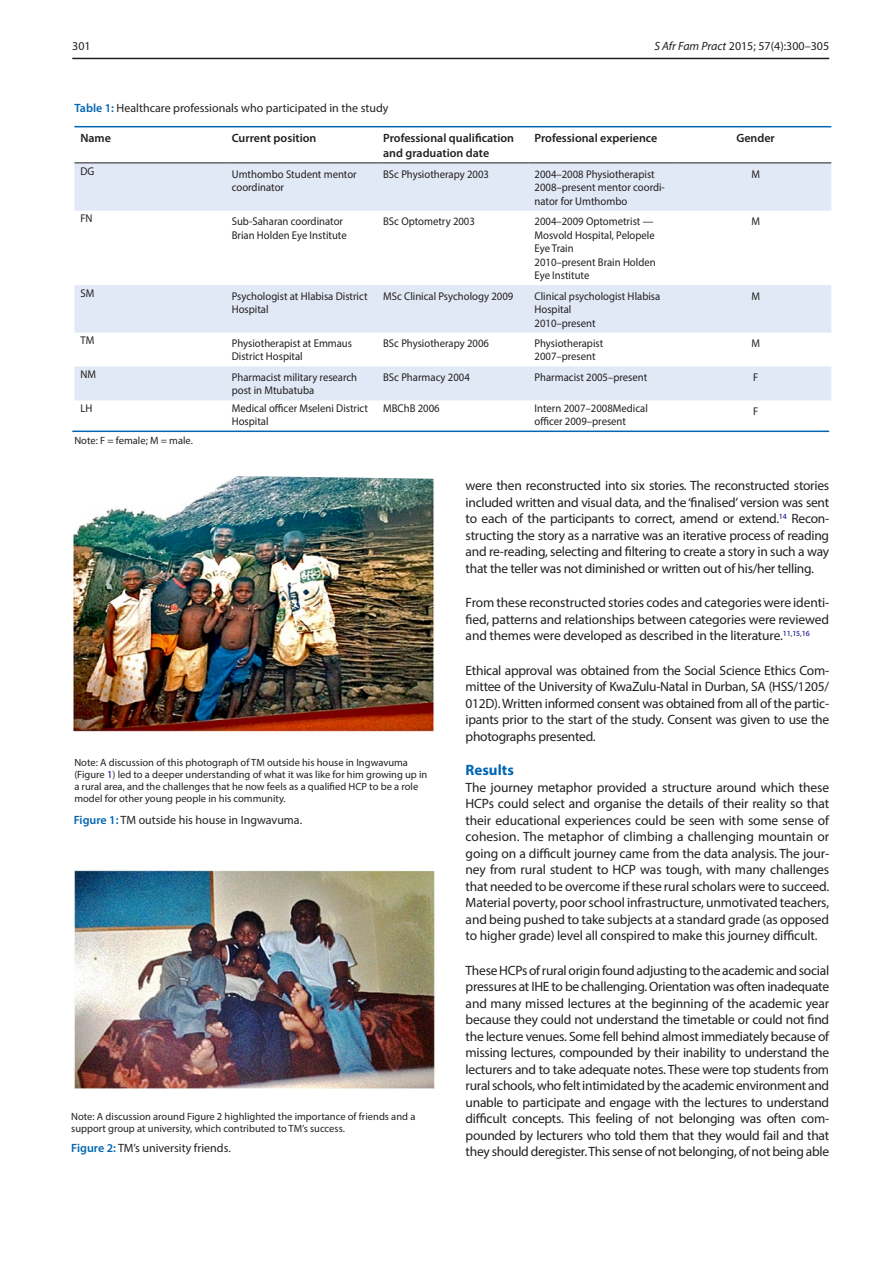
<style>
.page{position:relative;width:893px;height:1263px;background:#fff}
.page>*{position:absolute;margin:0;border:0;box-sizing:border-box;transform-origin:0 0}
.t1{font:700 15px "Myriad Pro";color:#0166b3}
.t2{font:13.5px/16.5px "Myriad Pro";letter-spacing:-.02em;color:#231f20;text-align:justify}
.t3{font:12px "Myriad Pro";color:#231f20}
.t4{font:600 12px/14.4px "Myriad Pro";color:#231f20}
.t5{font:11.25px/13.5px "Myriad Pro";color:#231f20;scale:.95 1}
.t6{font:10.5px/12px "Myriad Pro";color:#231f20}
.s1{font-style:italic}
.s2{font-weight:600;color:#0166b3}
.s3{color:#000080}
</style>
<div class="page">
<hr style="left:72px;top:58px;width:757px;height:1px;background:#231f20">
<hr style="left:74px;top:126px;width:757px;height:1px;background:#0166b3">
<svg style="left:74px;top:163px;width:757px;height:237px;fill:#e1e9f6"></svg>
<hr style="left:74px;top:162px;width:152px;height:1px;background:#231f20">
<hr style="left:226px;top:162px;width:151px;height:1px;background:#231f20">
<hr style="left:377px;top:162px;width:152px;height:1px;background:#231f20">
<hr style="left:529px;top:162px;width:151px;height:1px;background:#231f20">
<hr style="left:680px;top:162px;width:151px;height:1px;background:#231f20">
<hr style="left:72px;top:431px;width:757px;height:1px;background:#0166b3">
<img style="left:73px;top:476px;width:362px;height:256px">
<img style="left:74px;top:870px;width:361px;height:219px">
<p class="t3" style="left:72px;top:39px;width:20px">301</p>
<p class="t3" style="left:654px;top:39px;width:176px"><span class="s1">S Afr Fam Pract</span> 2015; 57(4):300–305</p>
<p class="t3" style="left:74px;top:101px;width:316px"><span class="s2">Table 1:</span> Healthcare professionals who participated in the study</p>
<p class="t4" style="left:80px;top:131px;width:32px">Name</p>
<p class="t4" style="left:232px;top:131px;width:86px">Current position</p>
<p class="t4" style="left:383px;top:131px;width:132px">Professional qualification and graduation date</p>
<p class="t4" style="left:535px;top:131px;width:124px">Professional experience</p>
<p class="t4" style="left:736px;top:131px;width:40px">Gender</p>
<p class="t5" style="left:80px;top:164px;width:16px">DG</p>
<p class="t5" style="left:232px;top:167px;width:133px">Umthombo Student mentor coordinator</p>
<p class="t5" style="left:383px;top:167px;width:113px">BSc Physiotherapy 2003</p>
<p class="t5" style="left:535px;top:167px;width:139px">2004–2008 Physiotherapist<br>2008–present mentor coordi&shy;nator for Umthombo</p>
<p class="t5" style="left:751px;top:167px;width:11px">M</p>
<p class="t5" style="left:80px;top:211px;width:14px">FN</p>
<p class="t5" style="left:232px;top:214px;width:123px">Sub-Saharan coordinator<br>Brian Holden Eye Institute</p>
<p class="t5" style="left:383px;top:214px;width:98px">BSc Optometry 2003</p>
<p class="t5" style="left:535px;top:214px;width:129px">2004–2009 Optometrist —<br>Mosvold Hospital, Pelopele<br>Eye Train<br>2010–present Brain Holden<br>Eye Institute</p>
<p class="t5" style="left:751px;top:214px;width:11px">M</p>
<p class="t5" style="left:80px;top:286px;width:16px">SM</p>
<p class="t5" style="left:232px;top:289px;width:144px">Psychologist at Hlabisa District<br>Hospital</p>
<p class="t5" style="left:383px;top:289px;width:139px">MSc Clinical Psychology 2009</p>
<p class="t5" style="left:535px;top:289px;width:134px">Clinical psychologist Hlabisa<br>Hospital<br>2010–present</p>
<p class="t5" style="left:751px;top:289px;width:11px">M</p>
<p class="t5" style="left:80px;top:333px;width:16px">TM</p>
<p class="t5" style="left:232px;top:336px;width:128px">Physiotherapist at Emmaus<br>District Hospital</p>
<p class="t5" style="left:383px;top:336px;width:113px">BSc Physiotherapy 2006</p>
<p class="t5" style="left:535px;top:336px;width:74px">Physiotherapist<br>2007–present</p>
<p class="t5" style="left:751px;top:336px;width:11px">M</p>
<p class="t5" style="left:80px;top:367px;width:18px">NM</p>
<p class="t5" style="left:232px;top:370px;width:134px">Pharmacist military research post in Mtubatuba</p>
<p class="t5" style="left:383px;top:370px;width:93px">BSc Pharmacy 2004</p>
<p class="t5" style="left:535px;top:370px;width:120px">Pharmacist 2005–present</p>
<p class="t5" style="left:753px;top:370px;width:7px">F</p>
<p class="t5" style="left:80px;top:401px;width:14px">LH</p>
<p class="t5" style="left:232px;top:401px;width:145px">Medical officer Mseleni District<br>Hospital</p>
<p class="t5" style="left:383px;top:401px;width:61px">MBChB 2006</p>
<p class="t5" style="left:534px;top:401px;width:121px">Intern 2007–2008Medical officer 2009–present</p>
<p class="t5" style="left:753px;top:404px;width:7px">F</p>
<p class="t6" style="left:74px;top:435px;width:120px">Note: F = female; M = male.</p>
<p class="t6" style="left:74px;top:756px;width:355px">Note: A discussion of this photograph of TM outside his house in Ingwavuma (Figure <span class="s3">1</span>) led to a deeper understanding of what it was like for him growing up in a rural area, and the challenges that he now feels as a qualified HCP to be a role model for other young people in his community.</p>
<p class="t3" style="left:74px;top:812px;width:230px"><span class="s2">Figure 1:</span> TM outside his house in Ingwavuma.</p>
<p class="t6" style="left:71px;top:1110px;width:346px">Note: A discussion around Figure 2 highlighted the importance of friends and a support group at university, which contributed to TM’s success.</p>
<p class="t3" style="left:71px;top:1140px;width:161px"><span class="s2">Figure 2:</span> TM’s university friends.</p>
<p class="t2" style="left:466px;top:477px;width:365px">were then reconstructed into six stories. The reconstructed stories included written and visual data, and the ‘finalised’ version was sent to each of the participants to correct, amend or extend.<sup>14</sup> Recon&shy;structing the story as a narrative was an iterative process of reading and re-reading, selecting and filtering to create a story in such a way that the teller was not diminished or written out of his/her telling.</p>
<p class="t2" style="left:466px;top:594px;width:365px">From these reconstructed stories codes and categories were identi&shy;fied, patterns and relationships between categories were reviewed and themes were developed as described in the literature.<sup>11</sup><sup>,</sup><sup>15</sup><sup>,</sup><sup>16</sup></p>
<p class="t2" style="left:466px;top:662px;width:365px">Ethical approval was obtained from the Social Science Ethics Com&shy;mittee of the University of KwaZulu-Natal in Durban, SA (HSS/1205/ 012D). Written informed consent was obtained from all of the partic&shy;ipants prior to the start of the study. Consent was given to use the photographs presented.</p>
<p class="t1" style="left:466px;top:761px;width:50px">Results</p>
<p class="t2" style="left:466px;top:779px;width:365px">The journey metaphor provided a structure around which these HCPs could select and organise the details of their reality so that their educational experiences could be seen with some sense of cohesion. The metaphor of climbing a challenging mountain or going on a difficult journey came from the data analysis. The jour&shy;ney from rural student to HCP was tough, with many challenges that needed to be overcome if these rural scholars were to succeed.<br>Material poverty, poor school infrastructure, unmotivated teachers, and being pushed to take subjects at a standard grade (as opposed to higher grade) level all conspired to make this journey difficult.</p>
<p class="t2" style="left:466px;top:962px;width:365px">These HCPs of rural origin found adjusting to the academic and social pressures at IHE to be challenging. Orientation was often inadequate and many missed lectures at the beginning of the academic year because they could not understand the timetable or could not find the lecture venues. Some fell behind almost immediately because of missing lectures, compounded by their inability to understand the lecturers and to take adequate notes. These were top students from rural schools, who felt intimidated by the academic environment and unable to participate and engage with the lectures to understand difficult concepts. This feeling of not belonging was often com&shy;pounded by lecturers who told them that they would fail and that they should deregister. This sense of not belonging, of not being able</p>
</div>
